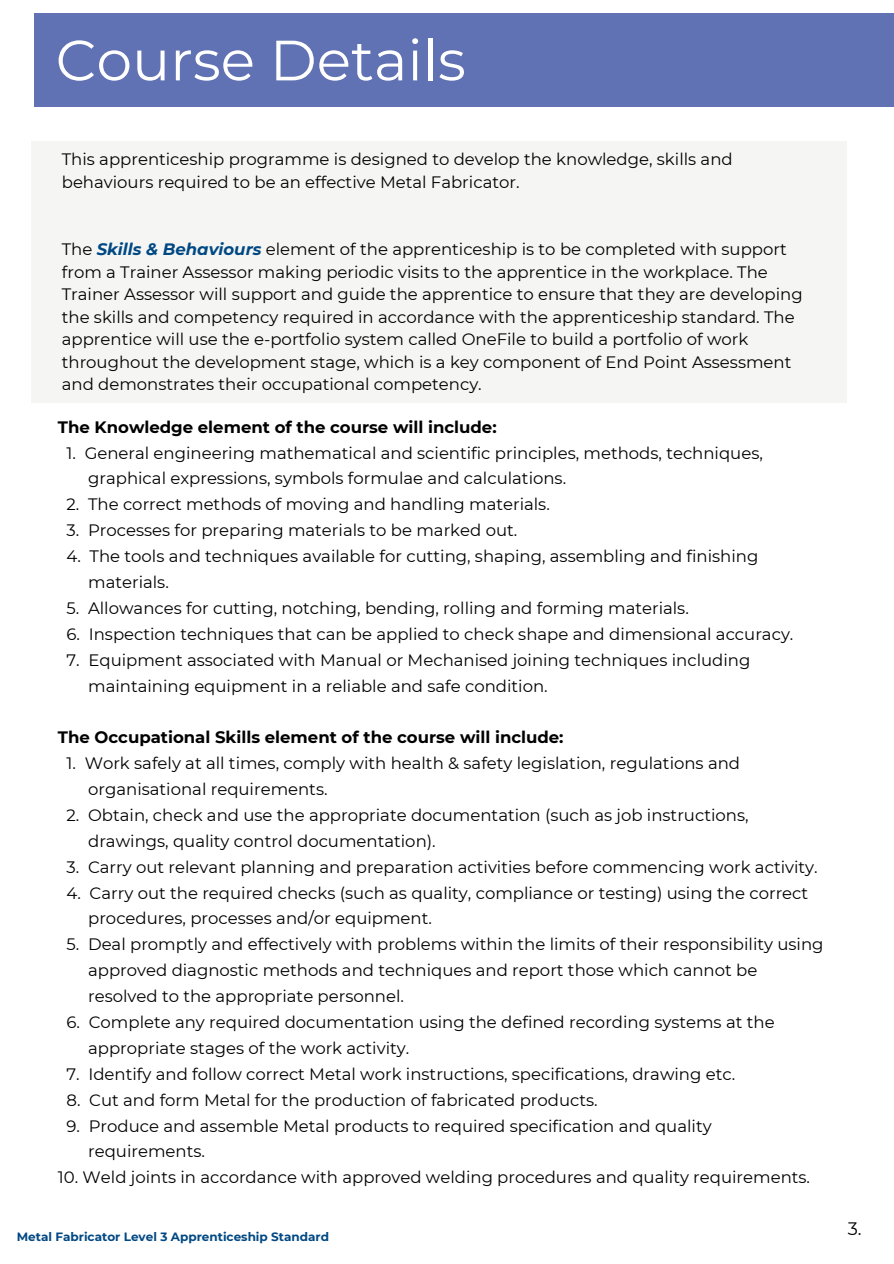
<style>
.page{position:relative;width:894px;height:1264px;background:#fff}
.page>*{position:absolute;margin:0;border:0;box-sizing:border-box;transform-origin:0 0}
.t1{font:56.7px "Montserrat";color:#fff}
.t2{font:18px "Montserrat";color:#000}
.t3{font:16.5px/25.8px "Montserrat";color:#000}
.t4{font:700 16.5px "Montserrat";color:#000}
.t5{font:700 12px "Montserrat";color:#004884}
.s1{font-weight:700;font-style:italic;color:#004884}
</style>
<div class="page">
<div style="left:32px;top:141px;width:815px;height:262px;background:#f5f6f3"></div>
<div style="left:34px;top:13px;width:859px;height:94px;background:#6072b3"></div>
<h2 class="t1" style="left:56px;top:25px;width:411px">Course Details</h2>
<h1 class="t3" style="left:62px;top:148px;width:672px;line-height:22.5px">This apprenticeship programme is designed to develop the knowledge, skills and behaviours required to be an effective Metal Fabricator.</h1>
<h2 class="t3" style="left:62px;top:238px;width:742px;line-height:22.5px">The <span class="s1">Skills &amp; Behaviours</span> element of the apprenticeship is to be completed with support from a Trainer Assessor making periodic visits to the apprentice in the workplace. The Trainer Assessor will support and guide the apprentice to ensure that they are developing the skills and competency required in accordance with the apprenticeship standard. The apprentice will use the e-portfolio system called OneFile to build a portfolio of work throughout the development stage, which is a key component of End Point Assessment and demonstrates their occupational competency.</h2>
<p class="t4" style="left:58px;top:416px;width:440px">The Knowledge element of the course will include:</p>
<p class="t3" style="left:88px;top:439px;width:676px;text-indent:-22px">1. General engineering mathematical and scientific principles, methods, techniques, graphical expressions, symbols formulae and calculations.</p>
<p class="t3" style="left:67px;top:491px;width:484px">2. The correct methods of moving and handling materials.</p>
<p class="t3" style="left:67px;top:517px;width:452px">3. Processes for preparing materials to be marked out.</p>
<p class="t3" style="left:88px;top:543px;width:671px;text-indent:-22px">4. The tools and techniques available for cutting, shaping, assembling and finishing materials.</p>
<p class="t3" style="left:67px;top:595px;width:623px">5. Allowances for cutting, notching, bending, rolling and forming materials.</p>
<p class="t3" style="left:67px;top:621px;width:728px">6. Inspection techniques that can be applied to check shape and dimensional accuracy.</p>
<p class="t3" style="left:88px;top:646px;width:663px;text-indent:-22px">7. Equipment associated with Manual or Mechanised joining techniques including maintaining equipment in a reliable and safe condition.</p>
<h2 class="t4" style="left:58px;top:727px;width:507px">The Occupational Skills element of the course will include:</h2>
<h2 class="t3" style="left:88px;top:750px;width:653px;text-indent:-22px">1. Work safely at all times, comply with health &amp; safety legislation, regulations and organisational requirements.</h2>
<h2 class="t3" style="left:88px;top:802px;width:661px;text-indent:-22px">2. Obtain, check and use the appropriate documentation (such as job instructions, drawings, quality control documentation).</h2>
<h2 class="t3" style="left:67px;top:853px;width:752px">3. Carry out relevant planning and preparation activities before commencing work activity.</h2>
<h2 class="t3" style="left:88px;top:879px;width:721px;text-indent:-22px">4. Carry out the required checks (such as quality, compliance or testing) using the correct procedures, processes and/or equipment.</h2>
<h2 class="t3" style="left:88px;top:931px;width:736px;text-indent:-22px">5. Deal promptly and effectively with problems within the limits of their responsibility using approved diagnostic methods and techniques and report those which cannot be resolved to the appropriate personnel.</h2>
<h2 class="t3" style="left:88px;top:1009px;width:687px;text-indent:-22px">6. Complete any required documentation using the defined recording systems at the appropriate stages of the work activity.</h2>
<h2 class="t3" style="left:67px;top:1060px;width:670px">7. Identify and follow correct Metal work instructions, specifications, drawing etc.</h2>
<h2 class="t3" style="left:67px;top:1086px;width:532px">8. Cut and form Metal for the production of fabricated products.</h2>
<h2 class="t3" style="left:88px;top:1112px;width:624px;text-indent:-22px">9. Produce and assemble Metal products to required specification and quality requirements.</h2>
<h2 class="t3" style="left:58px;top:1164px;width:753px">10. Weld joints in accordance with approved welding procedures and quality requirements.</h2>
<h2 class="t5" style="left:17px;top:1228px;width:314px">Metal Fabricator Level 3 Apprenticeship Standard</h2>
<h2 class="t2" style="left:847px;top:1217px;width:15px">3.</h2>
</div>
